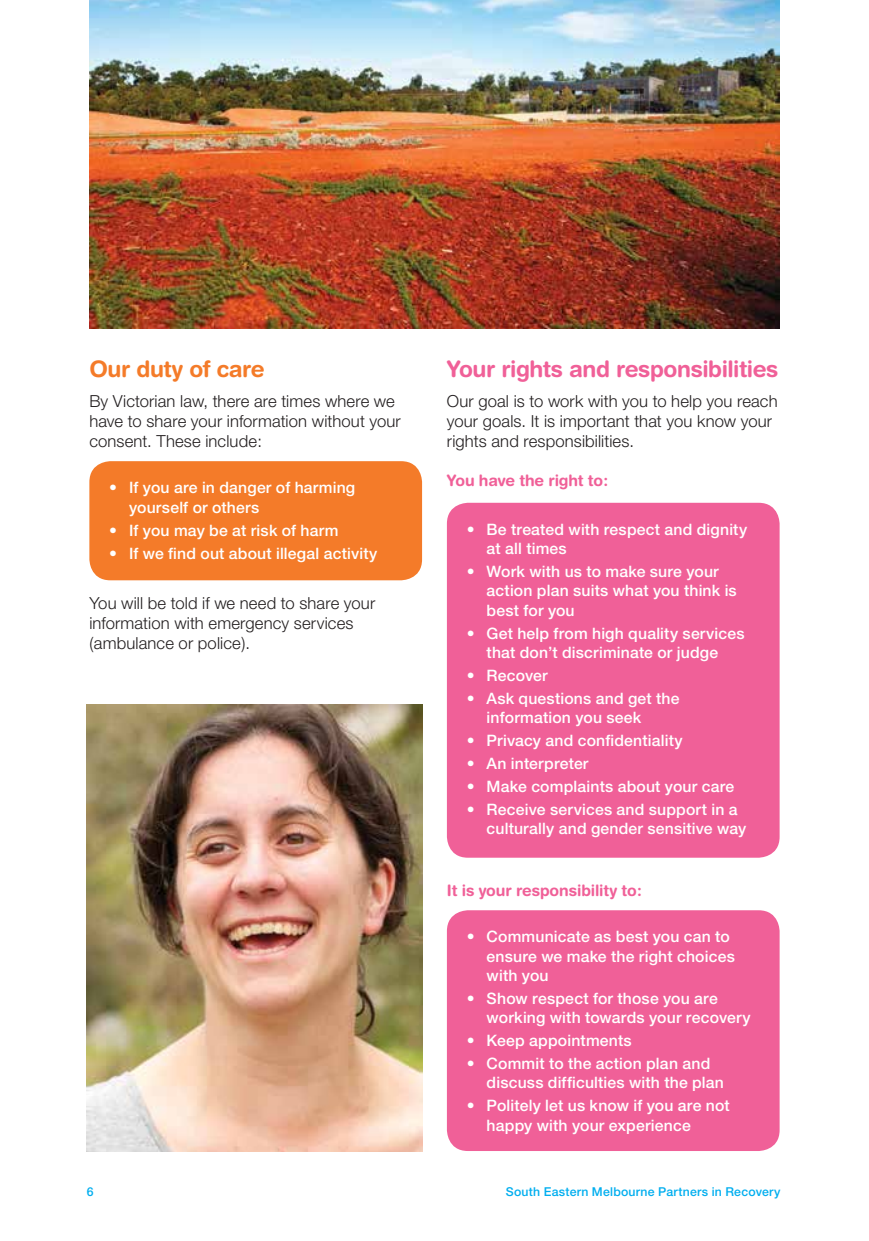
<style>
.page{position:relative;width:869px;height:1241px;background:#fff}
.page>*{position:absolute;margin:0;border:0;box-sizing:border-box;transform-origin:0 0}
.t1{font:700 22.75px "Helvetica Rounded";letter-spacing:-.02em;color:#f06098}
.t2{font:700 22.75px "Helvetica Rounded";letter-spacing:-.02em;color:#f47b29}
.t3{font:300 16.62px/20.1px "Helvetica Neue";letter-spacing:.01em;color:#231f20}
.t4{font:500 15.75px/19.2px "Helvetica Neue";letter-spacing:.01em;color:#fff}
.t5{font:700 15.75px "Helvetica Rounded";letter-spacing:-.01em;color:#f06098}
.t6{font:500 12.25px "Helvetica Neue";letter-spacing:.02em;color:#00aeef}
</style>
<div class="page">
<div style="left:89px;top:461px;width:333px;height:119px;background:#f47b29;border-radius:21px"></div>
<div style="left:446px;top:502px;width:333px;height:355px;background:#f06098;border-radius:21px"></div>
<div style="left:446px;top:910px;width:333px;height:240px;background:#f06098;border-radius:21px"></div>
<img style="left:89px;top:0;width:690px;height:329px">
<img style="left:87px;top:704px;width:335px;height:447px">
<h1 class="t2" style="left:89px;top:354px;width:177px">Our duty of care</h1>
<p class="t3" style="left:89px;top:390px;width:313px">By Victorian law, there are times where we have to share your information without your consent. These include:</p>
<p class="t4" style="left:129px;top:478px;width:227px;text-indent:-20px">• If you are in danger of harming yourself or others</p>
<p class="t4" style="left:109px;top:520px;width:231px">• If you may be at risk of harm</p>
<p class="t4" style="left:109px;top:543px;width:269px">• If we find out about illegal activity</p>
<p class="t3" style="left:89px;top:592px;width:287px">You will be told if we need to share your information with emergency services (ambulance or police).</p>
<h1 class="t1" style="left:446px;top:354px;width:333px">Your rights and responsibilities</h1>
<p class="t3" style="left:446px;top:390px;width:332px">Our goal is to work with you to help you reach your goals. It is important that you know your rights and responsibilities.</p>
<p class="t5" style="left:446px;top:471px;width:163px">You have the right to:</p>
<p class="t4" style="left:486px;top:519px;width:262px;text-indent:-20px">• Be treated with respect and dignity at all times</p>
<p class="t4" style="left:486px;top:561px;width:251px;text-indent:-20px">• Work with us to make sure your action plan suits what you think is best for you</p>
<p class="t4" style="left:466px;top:623px;width:279px;text-align:center">• Get help from high quality services that don’t discriminate or judge</p>
<p class="t4" style="left:466px;top:665px;width:82px">• Recover</p>
<p class="t4" style="left:486px;top:688px;width:194px;text-indent:-20px">• Ask questions and get the information you seek</p>
<p class="t4" style="left:466px;top:730px;width:217px">• Privacy and confidentiality</p>
<p class="t4" style="left:466px;top:753px;width:123px">• An interpreter</p>
<p class="t4" style="left:466px;top:776px;width:269px">• Make complaints about your care</p>
<p class="t4" style="left:486px;top:799px;width:261px;text-indent:-20px">• Receive services and support in a culturally and gender sensitive way</p>
<p class="t5" style="left:446px;top:880px;width:196px">It is your responsibility to:</p>
<p class="t4" style="left:486px;top:926px;width:250px;text-indent:-20px">• Communicate as best you can to ensure we make the right choices with you</p>
<p class="t4" style="left:486px;top:988px;width:265px;text-indent:-20px">• Show respect for those you are working with towards your recovery</p>
<p class="t4" style="left:466px;top:1030px;width:166px">• Keep appointments</p>
<p class="t4" style="left:486px;top:1053px;width:239px;text-indent:-20px">• Commit to the action plan and discuss difficulties with the plan</p>
<p class="t4" style="left:486px;top:1095px;width:244px;text-indent:-20px">• Politely let us know if you are not happy with your experience</p>
<p class="t6" style="left:87px;top:1183px;width:8px">6</p>
<p class="t6" style="left:505px;top:1183px;width:276px">South Eastern Melbourne Partners in Recovery</p>
</div>
